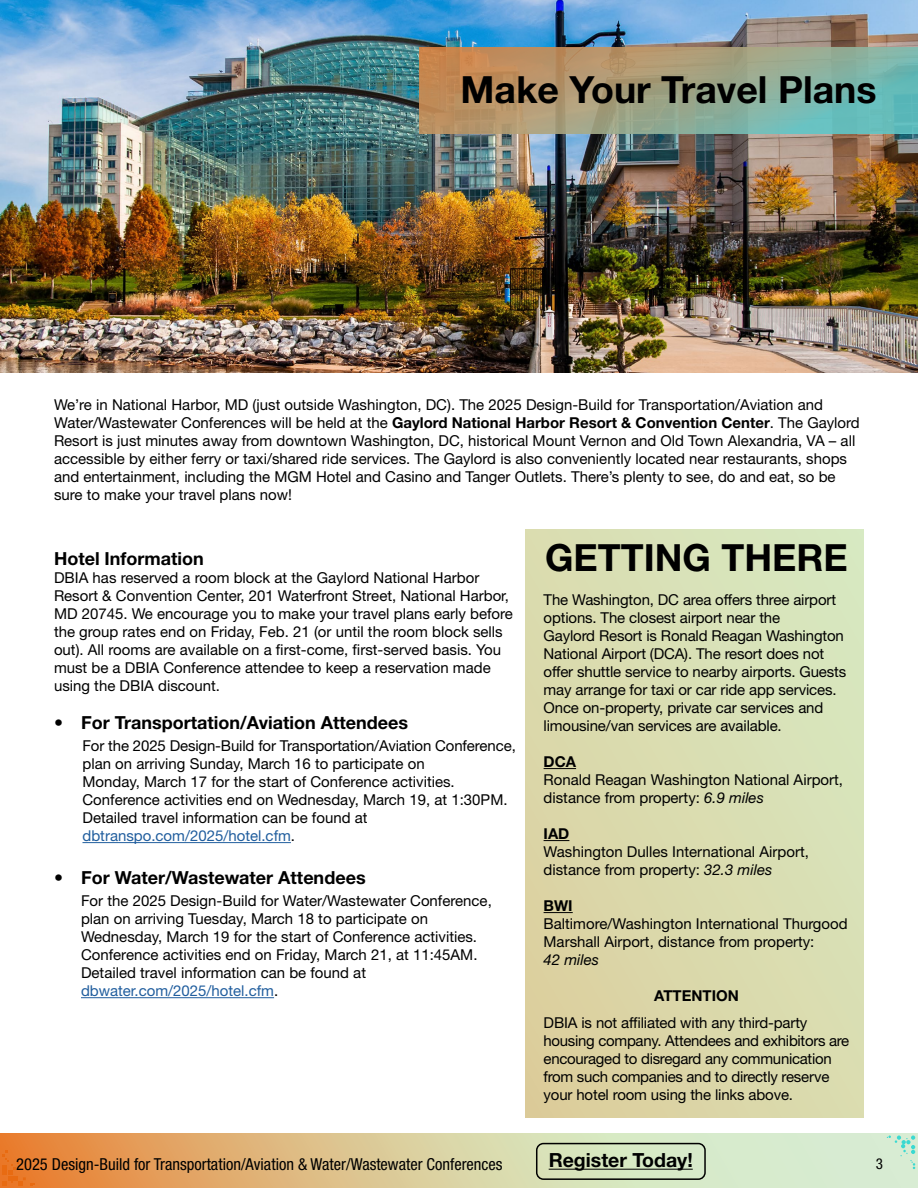
<style>
.page{position:relative;width:918px;height:1188px;background:#fff}
.page>*{position:absolute;margin:0;border:0;box-sizing:border-box;transform-origin:0 0}
.t1{font:700 37.5px "Helvetica Neue LT Std";color:#000}
.t2{font:700 19.5px "Helvetica Neue LT Std";color:#000101}
.t3{font:700 18px "Helvetica Neue LT Std";color:#000}
.t4{font:condensed 16.5px "Helvetica Neue LT Std";color:#000}
.t5{font:15px/18px "Helvetica Neue LT Std";color:#000}
.t6{font:15px/18px "Helvetica Neue LT Std";letter-spacing:-.02em;color:#000}
.t7{font:700 15px "Helvetica Neue LT Std";color:#000}
.t8{font:italic 15px "Helvetica Neue LT Std";color:#000}
.t9{font:condensed 15px "Helvetica Neue LT Std";color:#000}
.s1{font-weight:700}
.s2{color:#215e9e}
.s3{font-style:italic}
</style>
<div class="page">
<svg style="left:0;top:1133px;width:918px;height:55px;background:#dcc999"></svg>
<svg style="left:2px;top:1150px;width:33px;height:36px"></svg>
<svg style="left:887px;top:1136px;width:28px;height:33px"></svg>
<div style="left:526px;top:530px;width:338px;height:588px;background:linear-gradient(to right,#dbd4a5,#d8e3ba)"></div>
<img style="left:0;top:0;width:918px;height:373px">
<svg style="left:419px;top:48px;width:499px;height:86px;background:#9ca386"></svg>
<hr style="left:544px;top:768px;width:32px;height:1px;background:#000">
<svg style="left:544px;top:840px;width:25px;height:1px"></svg>
<svg style="left:544px;top:912px;width:29px;height:1px"></svg>
<hr style="left:82px;top:842px;width:209px;height:1px;background:#215e9e">
<hr style="left:81px;top:997px;width:193px;height:1px;background:#215e9e">
<div style="left:536px;top:1143px;width:170px;height:37px;border:2px solid #000;border-radius:7px"></div>
<hr style="left:549px;top:1169px;width:144px;height:1px;background:#000101">
<h1 class="t1" style="left:461px;top:67px;width:418px">Make Your Travel Plans</h1>
<p class="t5" style="left:54px;top:396px;width:807px">We’re in National Harbor, MD (just outside Washington, DC). The 2025 Design-Build for Transportation/Aviation and Water/Wastewater Conferences will be held at the <span class="s1">Gaylord National Harbor Resort &amp; Convention Center</span>. The Gaylord Resort is just minutes away from downtown Washington, DC, historical Mount Vernon and Old Town Alexandria, VA – all accessible by either ferry or taxi/shared ride services. The Gaylord is also conveniently located near restaurants, shops and entertainment, including the MGM Hotel and Casino and Tanger Outlets. There’s plenty to see, do and eat, so be sure to make your travel plans now!</p>
<p class="t3" style="left:54px;top:548px;width:151px">Hotel Information</p>
<p class="t5" style="left:54px;top:568px;width:460px">DBIA has reserved a room block at the Gaylord National Harbor Resort &amp; Convention Center, 201 Waterfront Street, National Harbor, MD 20745. We encourage you to make your travel plans early before the group rates end on Friday, Feb. 21 (or until the room block sells out). All rooms are available on a first-come, first-served basis. You must be a DBIA Conference attendee to keep a reservation made using the DBIA discount.</p>
<p class="t3" style="left:54px;top:711px;width:356px">• For Transportation/Aviation Attendees</p>
<p class="t5" style="left:82px;top:736px;width:435px">For the 2025 Design-Build for Transportation/Aviation Conference, plan on arriving Sunday, March 16 to participate on<br>Monday, March 17 for the start of Conference activities.<br>Conference activities end on Wednesday, March 19, at 1:30PM.<br>Detailed travel information can be found at <span class="s2">dbtranspo.com/2025/hotel.cfm</span>.</p>
<p class="t3" style="left:54px;top:866px;width:313px">• For Water/Wastewater Attendees</p>
<p class="t5" style="left:81px;top:892px;width:412px">For the 2025 Design-Build for Water/Wastewater Conference, plan on arriving Tuesday, March 18 to participate on Wednesday, March 19 for the start of Conference activities.<br>Conference activities end on Friday, March 21, at 11:45AM.<br>Detailed travel information can be found at <span class="s2">dbwater.com/2025/hotel.cfm</span>.</p>
<h1 class="t1" style="left:545px;top:535px;width:304px">GETTING THERE</h1>
<p class="t5" style="left:544px;top:590px;width:304px">The Washington, DC area offers three airport options. The closest airport near the<br>Gaylord Resort is Ronald Reagan Washington National Airport (DCA). The resort does not offer shuttle service to nearby airports. Guests may arrange for taxi or car ride app services.<br>Once on-property, private car services and limousine/van services are available.</p>
<p class="t7" style="left:544px;top:752px;width:34px">DCA</p>
<p class="t5" style="left:544px;top:770px;width:301px">Ronald Reagan Washington National Airport, distance from property: <span class="s3">6.9 miles</span></p>
<p class="t7" style="left:544px;top:824px;width:27px">IAD</p>
<p class="t5" style="left:544px;top:842px;width:267px">Washington Dulles International Airport, distance from property: <span class="s3">32.3 miles</span></p>
<p class="t7" style="left:544px;top:896px;width:31px">BWI</p>
<p class="t5" style="left:544px;top:914px;width:306px">Baltimore/Washington International Thurgood<br>Marshall Airport, distance from property:</p>
<p class="t8" style="left:544px;top:950px;width:57px">42 miles</p>
<p class="t7" style="left:654px;top:986px;width:86px">ATTENTION</p>
<p class="t6" style="left:544px;top:1013px;width:307px">DBIA is not affiliated with any third-party housing company. Attendees and exhibitors are encouraged to disregard any communication from such companies and to directly reserve your hotel room using the links above.</p>
<h2 class="t2" style="left:549px;top:1148px;width:146px">Register Today!</h2>
<p class="t4" style="left:16px;top:1154px;width:488px">2025 Design-Build for Transportation/Aviation &amp; Water/Wastewater Conferences</p>
<p class="t9" style="left:876px;top:1155px;width:9px">3</p>
</div>
